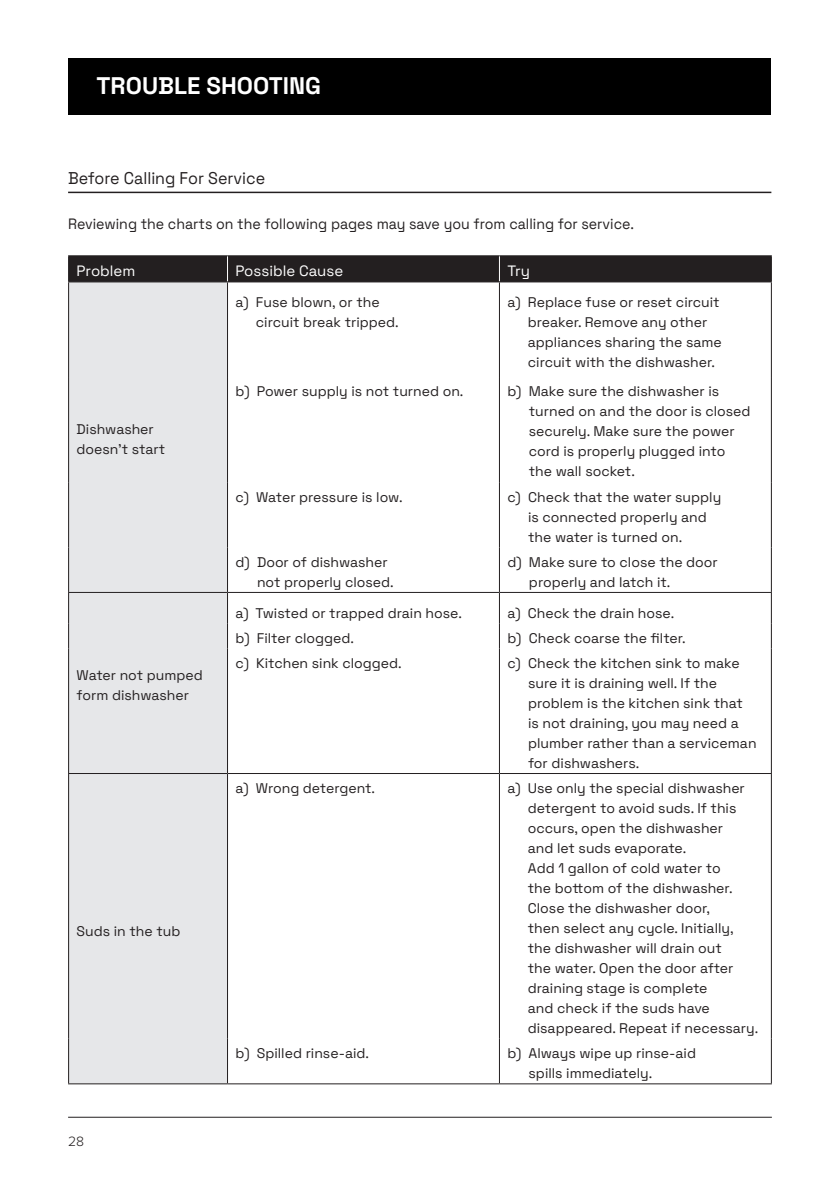
<style>
.page{position:relative;width:840px;height:1191px;background:#fff}
.page>*{position:absolute;margin:0;border:0;box-sizing:border-box;transform-origin:0 0}
.Sub_header{font:700 24px "Space Grotesk";color:#fff}
.t1{font:17px "Space Grotesk";color:#231f20;scale:.94 1}
.t2{font:15px "Space Grotesk";color:#231f20;scale:.94 1}
.t3{font:15px "Space Grotesk";color:#fff}
.t4{font:14px/20px "Space Grotesk";color:#231f20}
.t5{font:300 14px "Proxima Nova";color:#231f20}
</style>
<div class="page">
<hr style="left:68px;top:1116px;width:703px;height:1px;background:#231f20">
<div style="left:68px;top:58px;width:702px;height:56px;background:#000"></div>
<div style="left:69px;top:282px;width:158px;height:801px;background:#e6e7e9"></div>
<hr style="left:68px;top:255px;width:159px;height:1px;background:#231f20">
<hr style="left:68px;top:1083px;width:159px;height:1px;background:#231f20">
<hr style="left:227px;top:255px;width:272px;height:1px;background:#231f20">
<hr style="left:499px;top:255px;width:272px;height:1px;background:#231f20">
<hr style="left:227px;top:1083px;width:272px;height:1px;background:#231f20">
<hr style="left:499px;top:1083px;width:272px;height:1px;background:#231f20">
<hr style="left:68px;top:282px;width:1px;height:95px;background:#231f20">
<hr style="left:227px;top:282px;width:1px;height:95px;background:#231f20">
<hr style="left:498px;top:282px;width:1px;height:95px;background:#231f20">
<hr style="left:770px;top:282px;width:1px;height:95px;background:#231f20">
<hr style="left:68px;top:377px;width:1px;height:105px;background:#231f20">
<hr style="left:227px;top:377px;width:1px;height:105px;background:#231f20">
<hr style="left:498px;top:377px;width:1px;height:105px;background:#231f20">
<hr style="left:770px;top:377px;width:1px;height:105px;background:#231f20">
<hr style="left:68px;top:482px;width:1px;height:65px;background:#231f20">
<hr style="left:227px;top:482px;width:1px;height:65px;background:#231f20">
<hr style="left:498px;top:482px;width:1px;height:65px;background:#231f20">
<hr style="left:770px;top:482px;width:1px;height:65px;background:#231f20">
<hr style="left:68px;top:547px;width:1px;height:45px;background:#231f20">
<hr style="left:227px;top:547px;width:1px;height:45px;background:#231f20">
<hr style="left:498px;top:547px;width:1px;height:45px;background:#231f20">
<hr style="left:770px;top:547px;width:1px;height:45px;background:#231f20">
<hr style="left:68px;top:593px;width:1px;height:30px;background:#231f20">
<hr style="left:227px;top:593px;width:1px;height:30px;background:#231f20">
<hr style="left:498px;top:593px;width:1px;height:30px;background:#231f20">
<hr style="left:770px;top:593px;width:1px;height:30px;background:#231f20">
<svg style="left:68px;top:623px;width:1px;height:25px"></svg>
<svg style="left:227px;top:623px;width:1px;height:25px"></svg>
<svg style="left:770px;top:623px;width:1px;height:25px"></svg>
<hr style="left:68px;top:648px;width:1px;height:125px;background:#231f20">
<hr style="left:227px;top:648px;width:1px;height:125px;background:#231f20">
<hr style="left:498px;top:648px;width:1px;height:125px;background:#231f20">
<hr style="left:770px;top:648px;width:1px;height:125px;background:#231f20">
<hr style="left:68px;top:774px;width:1px;height:264px;background:#231f20">
<hr style="left:227px;top:774px;width:1px;height:264px;background:#231f20">
<hr style="left:498px;top:774px;width:1px;height:264px;background:#231f20">
<hr style="left:770px;top:774px;width:1px;height:264px;background:#231f20">
<hr style="left:68px;top:1038px;width:1px;height:45px;background:#231f20">
<hr style="left:227px;top:1038px;width:1px;height:45px;background:#231f20">
<hr style="left:498px;top:1038px;width:1px;height:45px;background:#231f20">
<hr style="left:770px;top:1038px;width:1px;height:45px;background:#231f20">
<hr style="left:68px;top:592px;width:159px;height:1px;background:#231f20">
<hr style="left:227px;top:592px;width:272px;height:1px;background:#231f20">
<hr style="left:499px;top:592px;width:272px;height:1px;background:#231f20">
<hr style="left:68px;top:773px;width:159px;height:1px;background:#231f20">
<hr style="left:227px;top:773px;width:272px;height:1px;background:#231f20">
<hr style="left:499px;top:773px;width:272px;height:1px;background:#231f20">
<div style="left:68px;top:256px;width:703px;height:26px;background:#231f20"></div>
<hr style="left:68px;top:192px;width:703px;height:1px;background:#231f20">
<p class="Sub_header" style="left:96px;top:68px;width:226px">TROUBLE SHOOTING</p>
<p class="t1" style="left:68px;top:166px;width:211px">Before Calling For Service</p>
<p class="t2" style="left:68px;top:213px;width:603px">Reviewing the charts on the following pages may save you from calling for service.</p>
<p class="t3" style="left:77px;top:260px;width:60px">Problem</p>
<p class="t3" style="left:235px;top:260px;width:109px">Possible Cause</p>
<p class="t3" style="left:507px;top:260px;width:24px">Try</p>
<p class="t4" style="left:77px;top:418px;width:90px">Dishwasher doesn’t start</p>
<p class="t4" style="left:77px;top:664px;width:128px">Water not pumped form dishwasher</p>
<p class="t4" style="left:77px;top:920px;width:105px">Suds in the tub</p>
<p class="t5" style="left:68px;top:1130px;width:18px">28</p>
<p class="t4" style="left:256px;top:291px;width:144px;text-indent:-20px">a) Fuse blown, or the circuit break tripped.</p>
<p class="t4" style="left:527px;top:291px;width:195px;text-indent:-20px">a) Replace fuse or reset circuit breaker. Remove any other appliances sharing the same circuit with the dishwasher.</p>
<p class="t4" style="left:235px;top:381px;width:229px">b) Power supply is not turned on.</p>
<p class="t4" style="left:528px;top:381px;width:223px;text-indent:-21px">b) Make sure the dishwasher is turned on and the door is closed securely. Make sure the power cord is properly plugged into the wall socket.</p>
<p class="t4" style="left:235px;top:486px;width:168px">c) Water pressure is low.</p>
<p class="t4" style="left:528px;top:486px;width:194px;text-indent:-21px">c) Check that the water supply is connected properly and the water is turned on.</p>
<p class="t4" style="left:257px;top:551px;width:138px;text-indent:-21px">d) Door of dishwasher not properly closed.</p>
<p class="t4" style="left:528px;top:551px;width:190px;text-indent:-21px">d) Make sure to close the door properly and latch it.</p>
<p class="t4" style="left:235px;top:602px;width:228px">a) Twisted or trapped drain hose.</p>
<p class="t4" style="left:507px;top:602px;width:168px">a) Check the drain hose.</p>
<p class="t4" style="left:235px;top:627px;width:120px">b) Filter clogged.</p>
<p class="t4" style="left:507px;top:627px;width:180px">b) Check coarse the filter.</p>
<p class="t4" style="left:235px;top:652px;width:168px">c) Kitchen sink clogged.</p>
<p class="t4" style="left:528px;top:652px;width:230px;text-indent:-21px">c) Check the kitchen sink to make sure it is draining well. If the problem is the kitchen sink that is not draining, you may need a plumber rather than a serviceman for dishwashers.</p>
<p class="t4" style="left:235px;top:777px;width:141px">a) Wrong detergent.</p>
<p class="t4" style="left:527px;top:777px;width:232px;text-indent:-20px">a) Use only the special dishwasher detergent to avoid suds. If this occurs, open the dishwasher<br>and let suds evaporate.<br>Add 1 gallon of cold water to<br>the bottom of the dishwasher.<br>Close the dishwasher door,<br>then select any cycle. Initially, the dishwasher will drain out<br>the water. Open the door after draining stage is complete<br>and check if the suds have disappeared. Repeat if necessary.</p>
<p class="t4" style="left:235px;top:1042px;width:135px">b) Spilled rinse-aid.</p>
<p class="t4" style="left:528px;top:1042px;width:169px;text-indent:-21px">b) Always wipe up rinse-aid spills immediately.</p>
</div>
